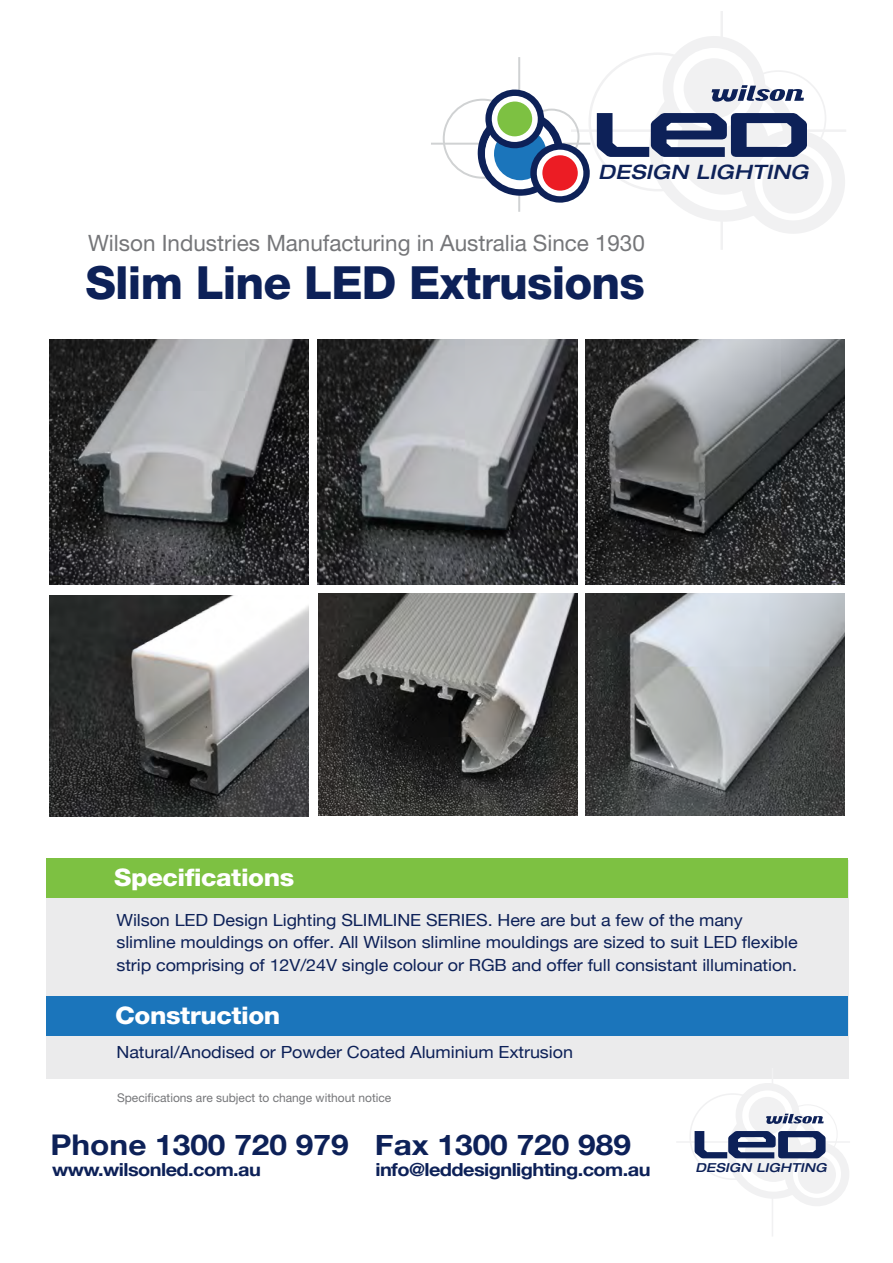
<style>
.page{position:relative;width:893px;height:1263px;background:#fff}
.page>*{position:absolute;margin:0;border:0;box-sizing:border-box;transform-origin:0 0}
.t1{font:45.75px "Helvetica Neue Hvy";letter-spacing:-.02em;color:#0d2158}
.t2{font:700 28.5px "Helvetica Neue";color:#0d2158;scale:1.11 1}
.t3{font:24.3px "Helvetica Neue Hvy";letter-spacing:-.02em;color:#fff;scale:1.07 1}
.t4{font:22.5px "Helvetica Neue";letter-spacing:-.005em;color:#757679}
.t5{font:italic 500 expanded 19.8px "Helvetica Neue";letter-spacing:.02em;color:#0d2158}
.t6{font:700 18px "Helvetica Neue";letter-spacing:-.03em;color:#0d2158;scale:1.11 1}
.t7{font:16.65px/22.4px "Helvetica Neue";letter-spacing:-.005em;color:#0d2158;scale:1.07 1}
.t8{font:italic 500 expanded 12.45px "Helvetica Neue";letter-spacing:.02em;color:#0d2158}
.t9{font:12px "Helvetica Neue";color:#757679}
</style>
<div class="page">
<div style="left:47px;top:860px;width:802px;height:219px;background:#ebebec"></div>
<hr style="left:772px;top:1068px;width:1px;height:168px;background:#f1f1f2">
<hr style="left:676px;top:1141px;width:174px;height:2px;background:#f1f1f2">
<svg style="left:695px;top:1083px;width:151px;height:123px"></svg>
<div style="left:47px;top:858px;width:801px;height:40px;background:#7dc142"></div>
<div style="left:47px;top:996px;width:801px;height:40px;background:#1b75bb"></div>
<hr style="left:720px;top:11px;width:3px;height:239px;background:#f1f1f2">
<hr style="left:571px;top:129px;width:275px;height:3px;background:#f1f1f2">
<hr style="left:518px;top:57px;width:2px;height:155px;background:#d0d2d3">
<hr style="left:431px;top:143px;width:159px;height:2px;background:#d0d2d3">
<svg style="left:474px;top:108px;width:86px;height:91px"></svg>
<div style="left:485px;top:89px;width:59px;height:60px;border:8px solid #0d2158;border-radius:50%"></div>
<div style="left:494px;top:98px;width:41px;height:41px;background:#7dc142;border-radius:50%"></div>
<div style="left:491px;top:96px;width:47px;height:46px;border:6px solid #fff;border-radius:50%"></div>
<div style="left:530px;top:143px;width:60px;height:60px;border:8px solid #0d2158;border-radius:50%"></div>
<svg style="left:539px;top:152px;width:42px;height:42px"></svg>
<div style="left:536px;top:149px;width:48px;height:48px;border:6px solid #fff;border-radius:50%"></div>
<svg style="left:597px;top:36px;width:242px;height:198px"></svg>
<img style="left:586px;top:593px;width:259px;height:223px">
<img style="left:585px;top:339px;width:260px;height:246px">
<img style="left:49px;top:339px;width:260px;height:246px">
<img style="left:49px;top:595px;width:260px;height:221px">
<img style="left:318px;top:593px;width:259px;height:223px">
<img style="left:317px;top:339px;width:260px;height:246px">
<p class="t5" style="left:598px;top:160px;width:212px">DESIGN LIGHTING</p>
<h3 class="t4" style="left:88px;top:229px;width:558px">Wilson Industries Manufacturing in Australia Since 1930</h3>
<h1 class="t1" style="left:86px;top:255px;width:561px">Slim Line LED Extrusions</h1>
<h3 class="t3" style="left:114px;top:863px;width:170px">Specifications</h3>
<p class="t7" style="left:116px;top:910px;width:638px">Wilson LED Design Lighting SLIMLINE SERIES. Here are but a few of the many slimline mouldings on offer. All Wilson slimline mouldings are sized to suit LED flexible strip comprising of 12V/24V single colour or RGB and offer full consistant illumination.</p>
<h3 class="t3" style="left:115px;top:1001px;width:156px">Construction</h3>
<p class="t7" style="left:116px;top:1042px;width:428px">Natural/Anodised or Powder Coated Aluminium Extrusion</p>
<p class="t9" style="left:117px;top:1091px;width:276px">Specifications are subject to change without notice</p>
<h2 class="t2" style="left:50px;top:1123px;width:524px">Phone 1300 720 979 Fax 1300 720 989</h2>
<p class="t6" style="left:52px;top:1156px;width:189px">www.wilsonled.com.au</p>
<p class="t6" style="left:375px;top:1156px;width:249px">info@leddesignlighting.com.au</p>
<p class="t8" style="left:695px;top:1160px;width:133px">DESIGN LIGHTING</p>
</div>
